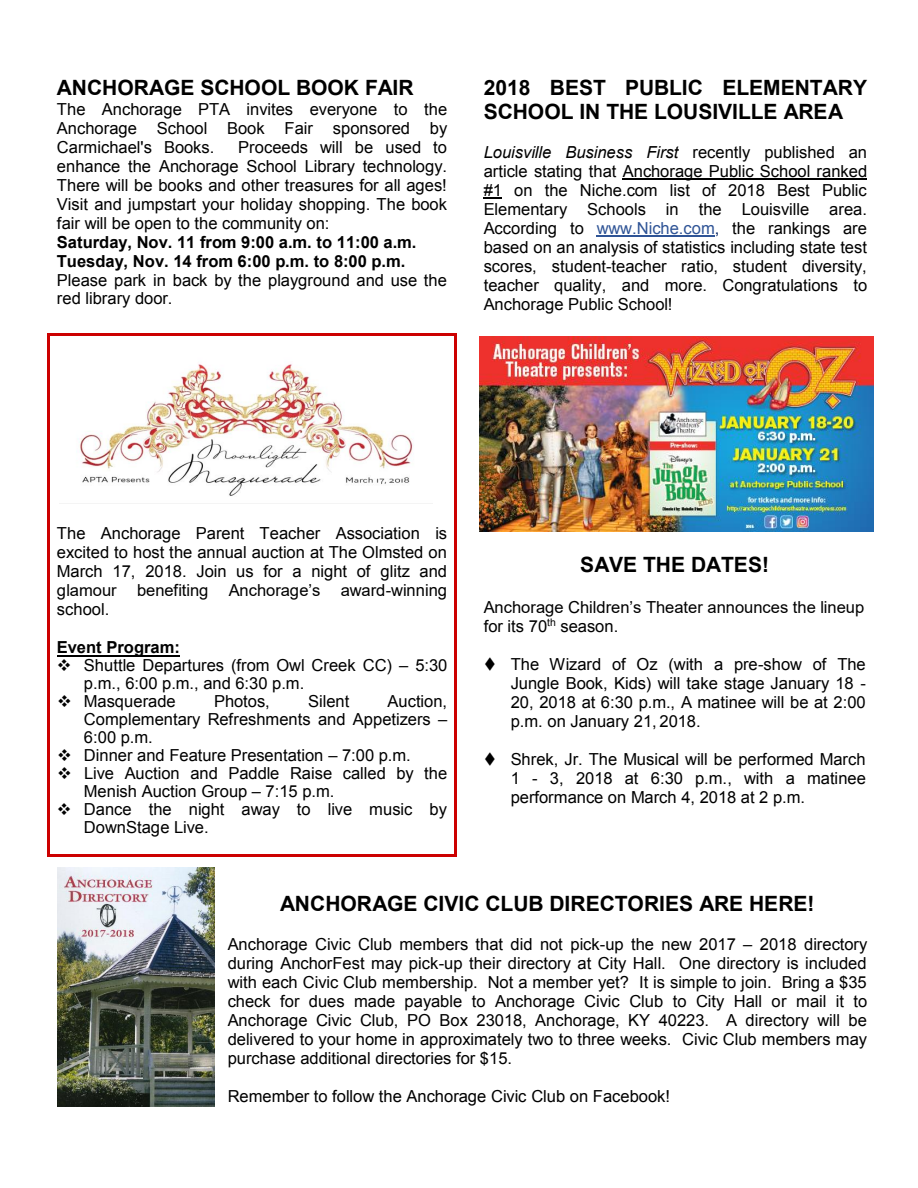
<style>
.page{position:relative;width:918px;height:1188px;background:#fff}
.page>*{position:absolute;margin:0;border:0;box-sizing:border-box;transform-origin:0 0}
.t1{font:700 21px/24.2px "Arial";color:#000}
.t2{font:16.5px/18.9px "Arial";color:#000;text-align:justify}
.t3{font:700 16.5px "Arial";color:#000}
.s1{font-weight:700}
.s2{font-style:italic}
.s3{color:#2f5496}
.s4{color:#002060}
</style>
<div class="page">
<hr style="left:623px;top:179px;width:244px;height:1px;background:#000">
<svg style="left:484px;top:198px;width:18px;height:1px"></svg>
<hr style="left:597px;top:236px;width:118px;height:1px;background:#2f5496">
<hr style="left:57px;top:655px;width:123px;height:2px;background:#000">
<hr style="left:50px;top:334px;width:404px;height:2px;background:#c00">
<hr style="left:48px;top:336px;width:2px;height:519px;background:#c00">
<hr style="left:50px;top:855px;width:404px;height:2px;background:#c00">
<hr style="left:454px;top:336px;width:2px;height:519px;background:#c00">
<img style="left:57px;top:867px;width:157px;height:239px">
<img style="left:79px;top:364px;width:334px;height:132px">
<img style="left:480px;top:336px;width:394px;height:196px">
<p class="t1" style="left:57px;top:76px;width:358px">ANCHORAGE SCHOOL BOOK FAIR</p>
<p class="t2" style="left:57px;top:100px;width:392px">The Anchorage PTA invites everyone to the Anchorage School Book Fair sponsored by Carmichael's Books.</p>
<p class="t2" style="left:57px;top:138px;width:392px;text-align:left;text-indent:181px">Proceeds will be used to enhance the Anchorage School Library technology.<br>There will be books and other treasures for all ages!<br>Visit and jumpstart your holiday shopping. The book fair will be open to the community on:<br><span class="s1">Saturday, Nov. 11 from 9:00 a.m. to 11:00 a.m.<br>Tuesday, Nov. 14 from 6:00 p.m. to 8:00 p.m.<br></span>Please park in back by the playground and use the red library door.</p>
<p class="t1" style="left:484px;top:76px;width:385px">2018 BEST PUBLIC ELEMENTARY<br>SCHOOL IN THE LOUSIVILLE AREA</p>
<p class="t2" style="left:484px;top:143px;width:385px"><span class="s2">Louisville Business First</span> recently published an article stating that Anchorage Public School ranked #1 on the Niche.com list of 2018 Best Public Elementary Schools in the Louisville area.<br>According to <span class="s3">www.Niche.com</span><span class="s4">,</span> the rankings are based on an analysis of statistics including state test scores, student-teacher ratio, student diversity, teacher quality, and more. Congratulations to Anchorage Public School!</p>
<p class="t2" style="left:57px;top:524px;width:392px">The Anchorage Parent Teacher Association is excited to host the annual auction at The Olmsted on March 17, 2018. Join us for a night of glitz and glamour benefiting Anchorage’s award-winning school.</p>
<p class="t3" style="left:57px;top:636px;width:125px">Event Program:</p>
<p class="t2" style="left:84px;top:656px;width:365px;line-height:18px;text-indent:-27px">❖ Shuttle Departures (from Owl Creek CC) – 5:30 p.m., 6:00 p.m., and 6:30 p.m.</p>
<p class="t2" style="left:57px;top:692px;width:120px">❖ Masquerade</p>
<p class="t2" style="left:214px;top:692px;width:57px">Photos,</p>
<p class="t2" style="left:308px;top:692px;width:43px">Silent</p>
<p class="t2" style="left:84px;top:692px;width:365px;line-height:18px;text-indent:304px">Auction, Complementary Refreshments and Appetizers – 6:00 p.m.</p>
<p class="t2" style="left:57px;top:746px;width:355px">❖ Dinner and Feature Presentation – 7:00 p.m.</p>
<p class="t2" style="left:84px;top:764px;width:365px;line-height:18px;text-indent:-27px">❖ Live Auction and Paddle Raise called by the<br>Menish Auction Group – 7:15 p.m.</p>
<p class="t2" style="left:84px;top:800px;width:365px;line-height:18px;text-indent:-27px">❖ Dance the night away to live music by<br>DownStage Live.</p>
<p class="t1" style="left:580px;top:553px;width:190px">SAVE THE DATES!</p>
<p class="t2" style="left:484px;top:598px;width:382px">Anchorage Children’s Theater announces the lineup for its 70<sup>th</sup> season.</p>
<p class="t2" style="left:511px;top:655px;width:357px;text-indent:-27px">▼ The Wizard of Oz (with a pre-show of The Jungle Book, Kids) will take stage January 18 - 20, 2018 at 6:30 p.m., A matinee will be at 2:00 p.m. on January 21, 2018.</p>
<p class="t2" style="left:511px;top:750px;width:357px;text-indent:-27px">▼ Shrek, Jr. The Musical will be performed March 1 - 3, 2018 at 6:30 p.m., with a matinee performance on March 4, 2018 at 2 p.m.</p>
<p class="t1" style="left:280px;top:892px;width:536px">ANCHORAGE CIVIC CLUB DIRECTORIES ARE HERE!</p>
<p class="t2" style="left:228px;top:935px;width:641px">Anchorage Civic Club members that did not pick-up the new 2017 – 2018 directory during AnchorFest may pick-up their directory at City Hall. One directory is included with each Civic Club membership. Not a member yet? It is simple to join. Bring a $35 check for dues made payable to Anchorage Civic Club to City Hall or mail it to Anchorage Civic Club, PO Box 23018, Anchorage, KY 40223. A directory will be delivered to your home in approximately two to three weeks. Civic Club members may purchase additional directories for $15.</p>
<p class="t2" style="left:228px;top:1087px;width:444px">Remember to follow the Anchorage Civic Club on Facebook!</p>
</div>
